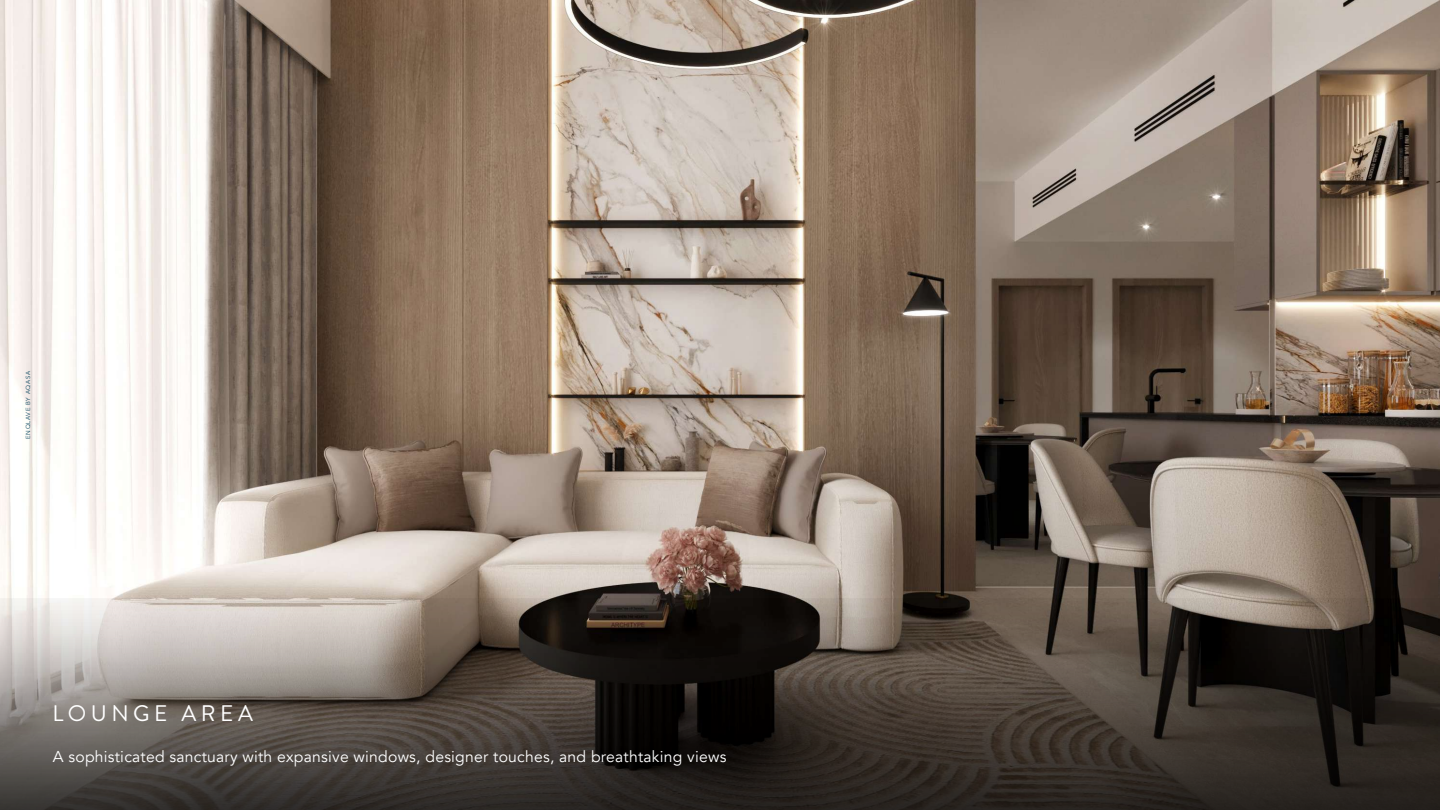
<style>
.page{position:relative;width:1440px;height:810px;background:#fff}
.page>*{position:absolute;margin:0;border:0;box-sizing:border-box;transform-origin:0 0}
.t1{font:22.5px "Brandon Grotesque";letter-spacing:.2em;color:#fff}
.t2{font:15.75px "Avenir";letter-spacing:.015em;color:#fff}
.t3{font:6px "Avenir";letter-spacing:.1em;color:#0b465e}
</style>
<div class="page">
<img style="left:0;top:0;width:1440px;height:810px">
<svg style="left:1px;top:598px;width:1438px;height:212px;background:#4d4640"></svg>
<p class="t3" style="left:24px;top:439px;width:69px;rotate:-90deg">ENQLAVE BY AQASA</p>
<h1 class="t1" style="left:52px;top:697px;width:202px">LOUNGE AREA</h1>
<p class="t2" style="left:53px;top:747px;width:675px">A sophisticated sanctuary with expansive windows, designer touches, and breathtaking views</p>
</div>
